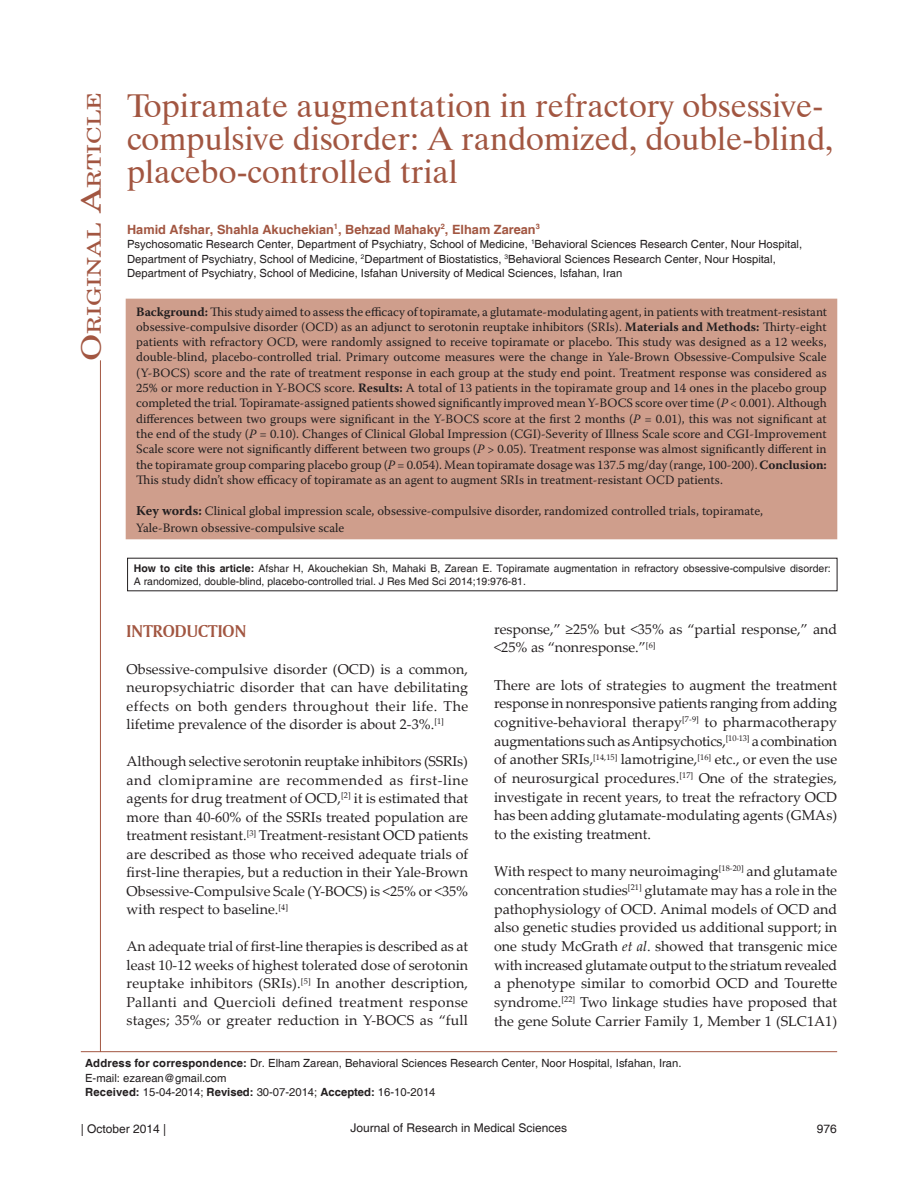
<style>
.page{position:relative;width:918px;height:1188px;background:#fff}
.page>*{position:absolute;margin:0;border:0;box-sizing:border-box;transform-origin:0 0}
.AT{font:33px/33px "Dutch 801 BT";color:#a25641}
.AH{font:18.9px "New Century Schlbk";color:#a25641;scale:1.3 1}
.t1{font:18px "Amerigo BT Bold A";color:#a25641}
.TX{font:14.25px/18.6px "Palatino Linotype";color:#231f20;text-align:justify}
.ABS{font:12.75px/15.3px "Warnock Pro";color:#231f20;text-align:justify}
.KWD{font:12.75px/16.5px "Warnock Pro";color:#231f20}
.AU{font:700 12.75px "Helvetica";color:#a25641}
.t2{font:12px "Helvetica";color:#231f20}
.AFF{font:11.25px/14.7px "Helvetica";color:#231f20}
.ADD{font:11.25px/14.5px "Helvetica";color:#231f20}
.SRC{font:10.5px/12.6px "Helvetica";color:#231f20}
.s1{font-size:27px}
.s2{font-weight:700}
.s3{font-style:italic}
.s4{font-weight:700;font-size:13.5px}
</style>
<div class="page">
<hr style="left:100px;top:360px;width:1px;height:692px;background:#a25641">
<hr style="left:81px;top:1051px;width:756px;height:1px;background:#a25641">
<div style="left:126px;top:299px;width:711px;height:240px;background:#cf9e8c"></div>
<p class="AH" style="left:83px;top:361px;width:209px;rotate:-90deg"><span class="s1">O</span>riginal <span class="s1">A</span>rticle</p>
<p class="AT" style="left:127px;top:89px;width:708px">Topiramate augmentation in refractory obsessive&shy;compulsive disorder: A randomized, double-blind, placebo-controlled trial</p>
<p class="AU" style="left:127px;top:221px;width:414px">Hamid Afshar, Shahla Akuchekian<sup>1</sup>, Behzad Mahaky<sup>2</sup>, Elham Zarean<sup>3</sup></p>
<p class="AFF" style="left:127px;top:237px;width:677px">Psychosomatic Research Center, Department of Psychiatry, School of Medicine, <sup>1</sup>Behavioral Sciences Research Center, Nour Hospital,<br>Department of Psychiatry, School of Medicine, <sup>2</sup>Department of Biostatistics, <sup>3</sup>Behavioral Sciences Research Center, Nour Hospital,<br>Department of Psychiatry, School of Medicine, Isfahan University of Medical Sciences, Isfahan, Iran</p>
<p class="ABS" style="left:136px;top:303px;width:692px"><span class="s2">Background:</span> This study aimed to assess the efficacy of topiramate, a glutamate-modulating agent, in patients with treatment-resistant obsessive-compulsive disorder (OCD) as an adjunct to serotonin reuptake inhibitors (SRIs). <span class="s2">Materials and Methods:</span> Thirty-eight patients with refractory OCD, were randomly assigned to receive topiramate or placebo. This study was designed as a 12 weeks, double-blind, placebo-controlled trial. Primary outcome measures were the change in Yale-Brown Obsessive-Compulsive Scale (Y-BOCS) score and the rate of treatment response in each group at the study end point. Treatment response was considered as 25% or more reduction in Y-BOCS score. <span class="s2">Results:</span> A total of 13 patients in the topiramate group and 14 ones in the placebo group completed the trial. Topiramate-assigned patients showed significantly improved mean Y-BOCS score over time (<span class="s3">P</span> &lt; 0.001). Although differences between two groups were significant in the Y-BOCS score at the first 2 months (<span class="s3">P</span> = 0.01), this was not significant at the end of the study (<span class="s3">P</span> = 0.10). Changes of Clinical Global Impression (CGI)-Severity of Illness Scale score and CGI-Improvement Scale score were not significantly different between two groups (<span class="s3">P</span> &gt; 0.05). Treatment response was almost significantly different in the topiramate group comparing placebo group (<span class="s3">P</span> = 0.054). Mean topiramate dosage was 137.5 mg/day (range, 100-200). <span class="s2">Conclusion:<br></span>This study didn’t show efficacy of topiramate as an agent to augment SRIs in treatment-resistant OCD patients.</p>
<p class="KWD" style="left:136px;top:503px;width:628px"><span class="s4">Key words:</span> Clinical global impression scale, obsessive-compulsive disorder, randomized controlled trials, topiramate,<br>Yale-Brown obsessive-compulsive scale</p>
<p class="SRC" style="left:134px;top:562px;width:699px"><span class="s2">How to cite this article:</span> Afshar H, Akouchekian Sh, Mahaki B, Zarean E. Topiramate augmentation in refractory obsessive-compulsive disorder:<br>A randomized, double-blind, placebo-controlled trial. J Res Med Sci 2014;19:976-81.</p>
<h1 class="t1" style="left:127px;top:620px;width:121px">INTRODUCTION</h1>
<p class="TX" style="left:127px;top:659px;width:343px">Obsessive-compulsive disorder (OCD) is a common, neuropsychiatric disorder that can have debilitating effects on both genders throughout their life. The lifetime prevalence of the disorder is about 2-3%.<sup>[1]</sup></p>
<p class="TX" style="left:127px;top:752px;width:343px">Although selective serotonin reuptake inhibitors (SSRIs) and clomipramine are recommended as first-line agents for drug treatment of OCD,<sup>[2]</sup> it is estimated that more than 40-60% of the SSRIs treated population are treatment resistant.<sup>[3]</sup> Treatment-resistant OCD patients are described as those who received adequate trials of first-line therapies, but a reduction in their Yale-Brown Obsessive-Compulsive Scale (Y-BOCS) is &lt;25% or &lt;35% with respect to baseline.<sup>[4]</sup></p>
<p class="TX" style="left:127px;top:937px;width:343px">An adequate trial of first-line therapies is described as at least 10-12 weeks of highest tolerated dose of serotonin reuptake inhibitors (SRIs).<sup>[5]</sup> In another description, Pallanti and Quercioli defined treatment response stages; 35% or greater reduction in Y-BOCS as “full</p>
<p class="TX" style="left:494px;top:619px;width:345px">response,” ≥25% but &lt;35% as “partial response,” and &lt;25% as “nonresponse.”<sup>[6]</sup></p>
<p class="TX" style="left:494px;top:675px;width:345px">There are lots of strategies to augment the treatment response in nonresponsive patients ranging from adding cognitive-behavioral therapy<sup>[7-9]</sup> to pharmacotherapy augmentations such as Antipsychotics,<sup>[10-13]</sup> a combination of another SRIs,<sup>[14,15]</sup> lamotrigine,<sup>[16]</sup> etc., or even the use of neurosurgical procedures.<sup>[17]</sup> One of the strategies, investigate in recent years, to treat the refractory OCD has been adding glutamate-modulating agents (GMAs) to the existing treatment.</p>
<p class="TX" style="left:494px;top:861px;width:345px">With respect to many neuroimaging<sup>[18-20]</sup> and glutamate concentration studies<sup>[21]</sup> glutamate may has a role in the pathophysiology of OCD. Animal models of OCD and also genetic studies provided us additional support; in one study McGrath <span class="s3">et al</span>. showed that transgenic mice with increased glutamate output to the striatum revealed a phenotype similar to comorbid OCD and Tourette syndrome.<sup>[22]</sup> Two linkage studies have proposed that the gene Solute Carrier Family 1, Member 1 (SLC1A1)</p>
<p class="ADD" style="left:85px;top:1056px;width:598px"><span class="s2">Address for correspondence:</span> Dr. Elham Zarean, Behavioral Sciences Research Center, Noor Hospital, Isfahan, Iran.<br>E-mail: ezarean@gmail.com</p>
<p class="ADD" style="left:85px;top:1085px;width:352px"><span class="s2">Received:</span> 15-04-2014; <span class="s2">Revised:</span> 30-07-2014; <span class="s2">Accepted:</span> 16-10-2014</p>
<p class="t2" style="left:81px;top:1122px;width:87px">| October 2014 |</p>
<p class="t2" style="left:351px;top:1121px;width:218px">Journal of Research in Medical Sciences</p>
<p class="t2" style="left:817px;top:1122px;width:22px">976</p>
</div>
